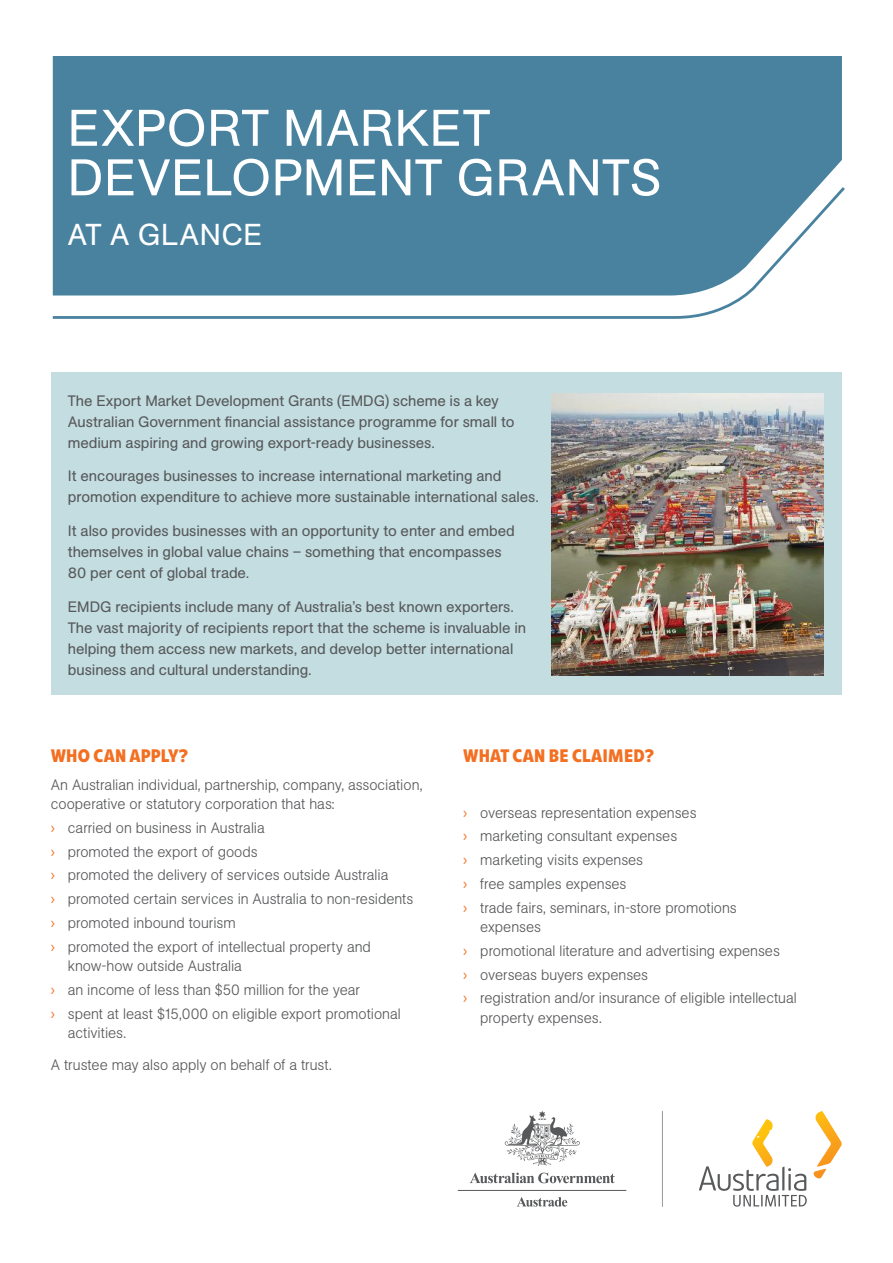
<style>
.page{position:relative;width:893px;height:1263px;background:#fff}
.page>*{position:absolute;margin:0;border:0;box-sizing:border-box;transform-origin:0 0}
.t1{font:51px/49.5px "Unlimited Sans";letter-spacing:.01em;color:#fff}
.t2{font:30px "Unlimited Sans";letter-spacing:.015em;color:#fff}
.t3{font:700 18px "Unlimited Pro";letter-spacing:.015em;color:#f36f21}
.t4{font:300 15px/23.7px "Unlimited Sans";color:#58595b}
.t5{font:15px/21px "Unlimited Sans";letter-spacing:-.005em;color:#58595b}
.s1{font-family:"Myriad Pro";font-weight:400;font-size:16.5px;color:#f36f21}
</style>
<div class="page">
<div style="left:53px;top:56px;width:789px;height:128px;background:#49829f"></div>
<svg style="left:52px;top:184px;width:793px;height:135px"></svg>
<div style="left:51px;top:373px;width:791px;height:322px;background:#c3dde0"></div>
<img style="left:552px;top:394px;width:272px;height:281px">
<svg style="left:470px;top:1172px;width:145px;height:11px"></svg>
<svg style="left:505px;top:1111px;width:75px;height:55px"></svg>
<hr style="left:458px;top:1190px;width:168px;height:1px;background:#58595b">
<hr style="left:662px;top:1111px;width:1px;height:96px;background:#97999c">
<svg style="left:699px;top:1166px;width:108px;height:41px"></svg>
<svg style="left:813px;top:1169px;width:13px;height:10px"></svg>
<img style="left:815px;top:1111px;width:27px;height:56px">
<img style="left:752px;top:1119px;width:22px;height:48px">
<svg style="left:517px;top:1197px;width:50px;height:9px"></svg>
<h1 class="t1" style="left:68px;top:101px;width:596px">EXPORT MARKET<br>DEVELOPMENT GRANTS</h1>
<h2 class="t2" style="left:67px;top:213px;width:197px">AT A GLANCE</h2>
<p class="t5" style="left:68px;top:389px;width:448px">The Export Market Development Grants (EMDG) scheme is a key<br>Australian Government financial assistance programme for small to medium aspiring and growing export-ready businesses.</p>
<p class="t5" style="left:68px;top:465px;width:472px">It encourages businesses to increase international marketing and promotion expenditure to achieve more sustainable international sales.</p>
<p class="t5" style="left:68px;top:520px;width:448px">It also provides businesses with an opportunity to enter and embed themselves in global value chains – something that encompasses<br>80 per cent of global trade.</p>
<p class="t5" style="left:68px;top:595px;width:460px">EMDG recipients include many of Australia’s best known exporters.<br>The vast majority of recipients report that the scheme is invaluable in helping them access new markets, and develop better international business and cultural understanding.</p>
<p class="t3" style="left:51px;top:741px;width:138px">WHO CAN APPLY?</p>
<p class="t4" style="left:51px;top:774px;width:373px;line-height:19.5px">An Australian individual, partnership, company, association, cooperative or statutory corporation that has:</p>
<p class="t4" style="left:51px;top:815px;width:364px"><span class="s1">›</span> carried on business in Australia<br><span class="s1">›</span> promoted the export of goods<br><span class="s1">›</span> promoted the delivery of services outside Australia<br><span class="s1">›</span> promoted certain services in Australia to non-residents <span class="s1">›</span> promoted inbound tourism<br><span class="s1">›</span> promoted the export of intellectual property and</p>
<p class="t4" style="left:51px;top:953px;width:351px;text-indent:17px">know-how outside Australia<br><span class="s1">›</span> an income of less than $50 million for the year<br><span class="s1">›</span> spent at least $15,000 on eligible export promotional</p>
<p class="t4" style="left:51px;top:1016px;width:282px;line-height:32.2px;text-indent:17px">activities.<br>A trustee may also apply on behalf of a trust.</p>
<p class="t3" style="left:463px;top:741px;width:192px">WHAT CAN BE CLAIMED?</p>
<p class="t4" style="left:463px;top:800px;width:275px"><span class="s1">›</span> overseas representation expenses<br><span class="s1">›</span> marketing consultant expenses<br><span class="s1">›</span> marketing visits expenses<br><span class="s1">›</span> free samples expenses<br><span class="s1">›</span> trade fairs, seminars, in-store promotions</p>
<p class="t4" style="left:463px;top:914px;width:335px;text-indent:17px">expenses<br><span class="s1">›</span> promotional literature and advertising expenses<br><span class="s1">›</span> overseas buyers expenses<br><span class="s1">›</span> registration and/or insurance of eligible intellectual</p>
<p class="t4" style="left:480px;top:1005px;width:123px">property expenses.</p>
</div>
